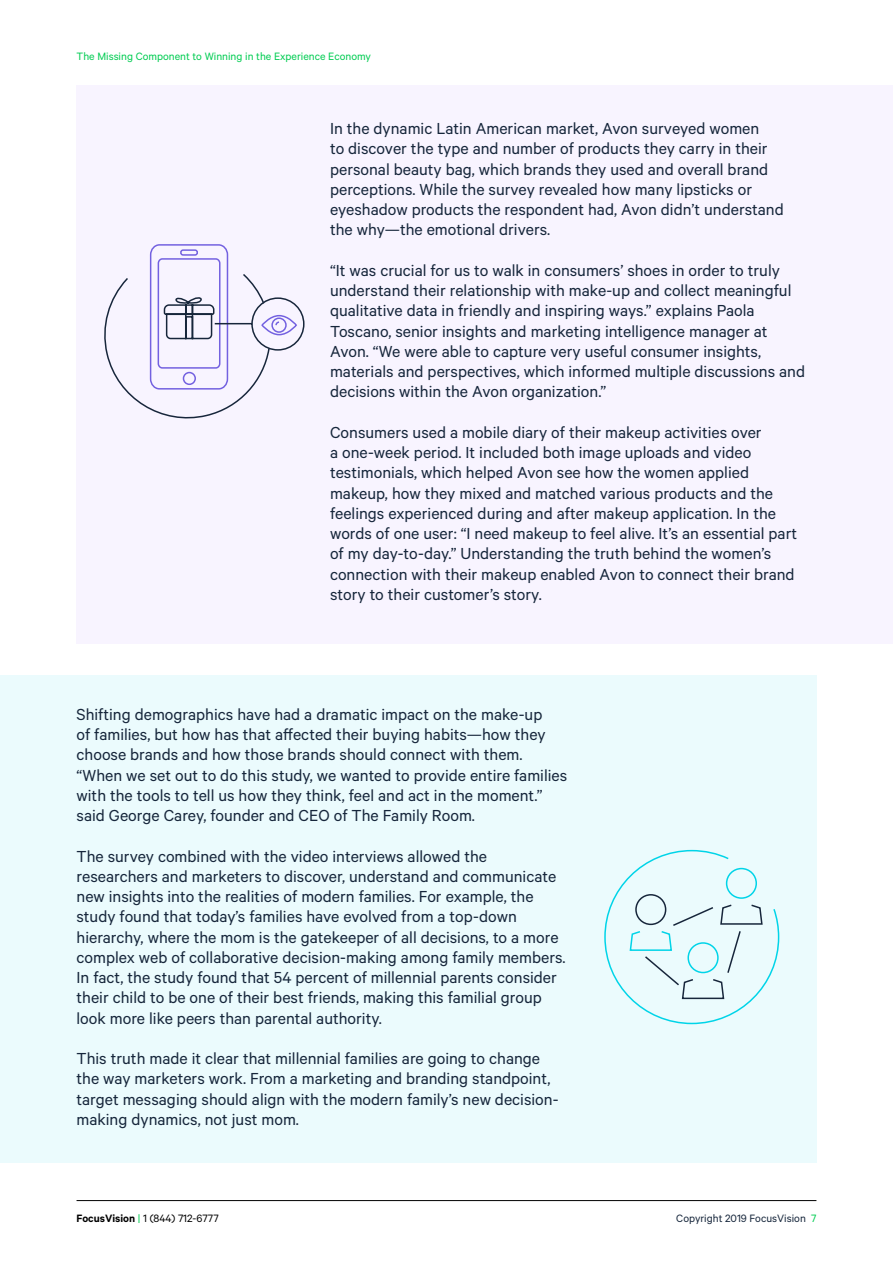
<style>
.page{position:relative;width:893px;height:1263px;background:#fff}
.page>*{position:absolute;margin:0;border:0;box-sizing:border-box;transform-origin:0 0}
.t1{font:18px/20.2px "Calibre";color:#16263b}
.t2{font:12px "Calibre";color:#00cc52}
.t3{font:12px "Calibre";color:#000}
.t4{font:12px "Calibre";color:#16263b}
.s1{font-weight:600}
.s2{color:#00cc52}
</style>
<div class="page">
<div style="left:0;top:675px;width:816px;height:488px;background:#ebfbfd"></div>
<div style="left:77px;top:85px;width:816px;height:558px;background:#f8f4ff"></div>
<hr style="left:77px;top:1200px;width:739px;height:1px;background:#000">
<svg style="left:104px;top:244px;width:201px;height:175px"></svg>
<div style="left:183px;top:372px;width:13px;height:13px;border:2px solid #7361e0;border-radius:50%"></div>
<svg style="left:604px;top:849px;width:176px;height:176px"></svg>
<p class="t2" style="left:77px;top:49px;width:296px">The Missing Component to Winning in the Experience Economy</p>
<p class="t1" style="left:330px;top:118px;width:455px">In the dynamic Latin American market, Avon surveyed women<br>to discover the type and number of products they carry in their personal beauty bag, which brands they used and overall brand perceptions. While the survey revealed how many lipsticks or eyeshadow products the respondent had, Avon didn’t understand the why—the emotional drivers.</p>
<p class="t1" style="left:330px;top:260px;width:477px">“It was crucial for us to walk in consumers’ shoes in order to truly understand their relationship with make-up and collect meaningful qualitative data in friendly and inspiring ways.” explains Paola Toscano, senior insights and marketing intelligence manager at Avon. “We were able to capture very useful consumer insights, materials and perspectives, which informed multiple discussions and decisions within the Avon organization.”</p>
<p class="t1" style="left:330px;top:422px;width:469px">Consumers used a mobile diary of their makeup activities over<br>a one-week period. It included both image uploads and video testimonials, which helped Avon see how the women applied makeup, how they mixed and matched various products and the feelings experienced during and after makeup application. In the words of one user: “I need makeup to feel alive. It’s an essential part of my day-to-day.” Understanding the truth behind the women’s connection with their makeup enabled Avon to connect their brand story to their customer’s story.</p>
<p class="t1" style="left:77px;top:703px;width:492px">Shifting demographics have had a dramatic impact on the make-up<br>of families, but how has that affected their buying habits—how they choose brands and how those brands should connect with them. “When we set out to do this study, we wanted to provide entire families with the tools to tell us how they think, feel and act in the moment.” said George Carey, founder and CEO of The Family Room.</p>
<p class="t1" style="left:77px;top:845px;width:491px">The survey combined with the video interviews allowed the researchers and marketers to discover, understand and communicate new insights into the realities of modern families. For example, the study found that today’s families have evolved from a top-down hierarchy, where the mom is the gatekeeper of all decisions, to a more complex web of collaborative decision-making among family members.<br>In fact, the study found that 54 percent of millennial parents consider their child to be one of their best friends, making this familial group look more like peers than parental authority.</p>
<p class="t1" style="left:77px;top:1048px;width:483px">This truth made it clear that millennial families are going to change the way marketers work. From a marketing and branding standpoint, target messaging should align with the modern family’s new decision&shy;making dynamics, not just mom.</p>
<p class="t3" style="left:77px;top:1211px;width:144px"><span class="s1">FocusVision</span> <span class="s2">|</span> 1 (844) 712-6777</p>
<p class="t4" style="left:676px;top:1211px;width:142px">Copyright 2019 FocusVision <span class="s2">7</span></p>
</div>
